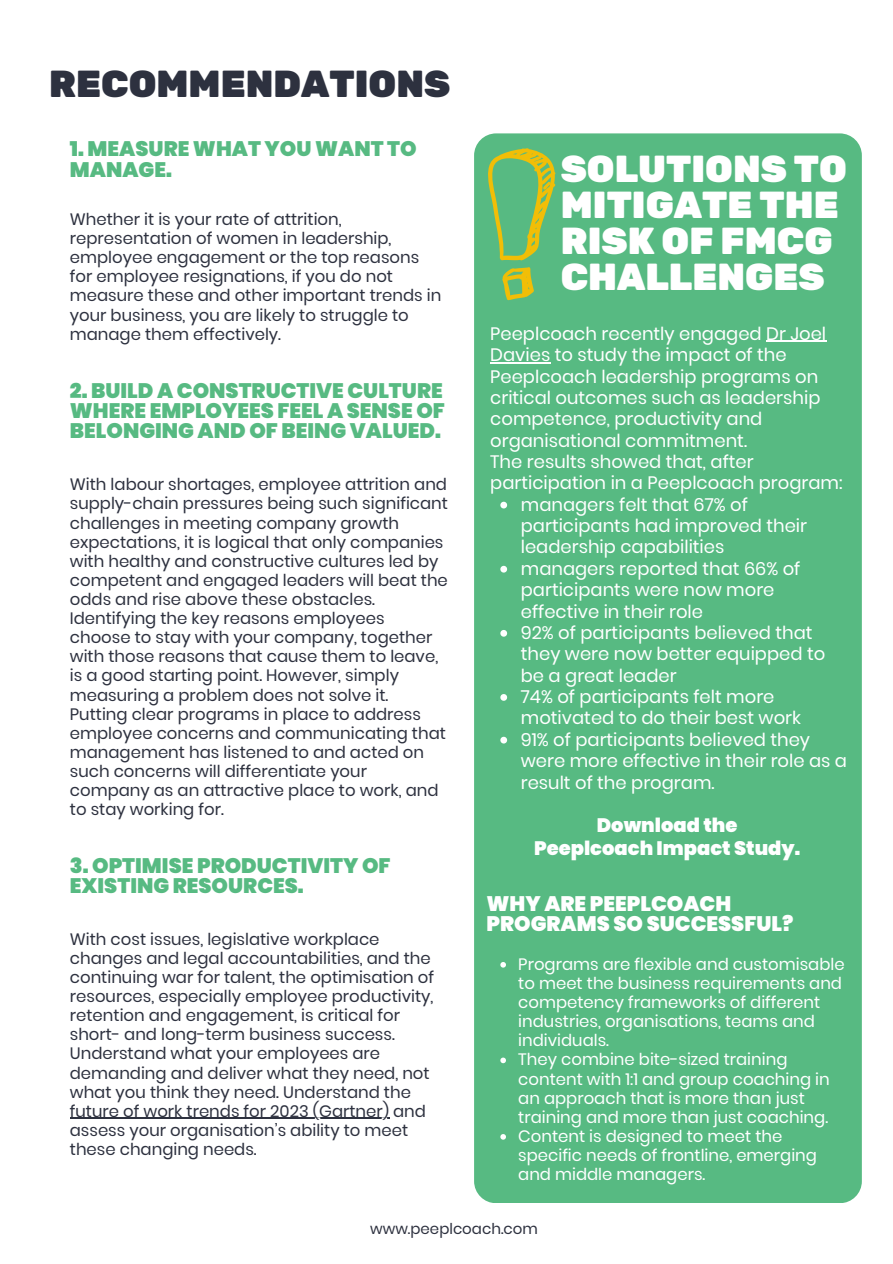
<style>
.page{position:relative;width:893px;height:1264px;background:#fff}
.page>*{position:absolute;margin:0;border:0;box-sizing:border-box;transform-origin:0 0}
.t1{font:900 37.5px/36px "Rubik";color:#fff}
.t2{font:900 37.5px "Rubik";color:#2d313f}
.t3{font:900 21px/20.2px "Poppins";color:#57ba82}
.t4{font:900 21px/20.2px "Poppins";color:#fff}
.t5{font:900 19.5px "Poppins";color:#fff}
.t6{font:18px/21.3px "Poppins";color:#fff}
.t7{font:16.5px/19px "Poppins";color:#2d313f}
.t8{font:16.5px/19px "Poppins";color:#fff}
.t9{font:15px "Poppins";color:#2d313f}
</style>
<div class="page">
<div style="left:474px;top:133px;width:387px;height:1069px;background:#57ba82;border-radius:22px"></div>
<svg style="left:502px;top:267px;width:32px;height:33px"></svg>
<svg style="left:488px;top:148px;width:67px;height:112px"></svg>
<hr style="left:70px;top:1117px;width:319px;height:1px;background:#2d313f">
<svg style="left:500px;top:501px;width:7px;height:7px"></svg>
<svg style="left:500px;top:566px;width:7px;height:6px"></svg>
<svg style="left:500px;top:630px;width:7px;height:6px"></svg>
<svg style="left:500px;top:694px;width:7px;height:6px"></svg>
<svg style="left:500px;top:736px;width:7px;height:7px"></svg>
<hr style="left:766px;top:341px;width:60px;height:1px;background:#fff">
<hr style="left:490px;top:362px;width:60px;height:1px;background:#fff">
<svg style="left:500px;top:962px;width:6px;height:5px"></svg>
<svg style="left:500px;top:1057px;width:6px;height:6px"></svg>
<svg style="left:500px;top:1134px;width:6px;height:5px"></svg>
<p class="t2" style="left:49px;top:62px;width:402px">RECOMMENDATIONS</p>
<p class="t3" style="left:70px;top:139px;width:348px">1. MEASURE WHAT YOU WANT TO<br>MANAGE.</p>
<p class="t7" style="left:70px;top:210px;width:373px">Whether it is your rate of attrition, representation of women in leadership, employee engagement or the top reasons for employee resignations, if you do not measure these and other important trends in your business, you are likely to struggle to manage them effectively.</p>
<p class="t3" style="left:70px;top:380px;width:376px;text-align:justify">2. BUILD A CONSTRUCTIVE CULTURE WHERE EMPLOYEES FEEL A SENSE OF BELONGING AND OF BEING VALUED.</p>
<p class="t7" style="left:70px;top:475px;width:379px">With labour shortages, employee attrition and supply-chain pressures being such significant challenges in meeting company growth expectations, it is logical that only companies with healthy and constructive cultures led by competent and engaged leaders will beat the odds and rise above these obstacles.<br>Identifying the key reasons employees choose to stay with your company, together with those reasons that cause them to leave, is a good starting point. However, simply measuring a problem does not solve it.<br>Putting clear programs in place to address employee concerns and communicating that management has listened to and acted on such concerns will differentiate your company as an attractive place to work, and to stay working for.</p>
<p class="t3" style="left:70px;top:855px;width:322px">3. OPTIMISE PRODUCTIVITY OF<br>EXISTING RESOURCES.</p>
<p class="t7" style="left:70px;top:929px;width:366px">With cost issues, legislative workplace changes and legal accountabilities, and the continuing war for talent, the optimisation of resources, especially employee productivity, retention and engagement, is critical for short- and long-term business success.<br>Understand what your employees are demanding and deliver what they need, not what you think they need. Understand the future of work trends for 2023 (Gartner) and assess your organisation’s ability to meet these changing needs.</p>
<p class="t1" style="left:560px;top:151px;width:287px">SOLUTIONS TO<br>MITIGATE THE<br>RISK OF FMCG<br>CHALLENGES</p>
<p class="t6" style="left:490px;top:323px;width:337px">Peeplcoach recently engaged Dr Joel Davies to study the impact of the Peeplcoach leadership programs on critical outcomes such as leadership competence, productivity and organisational commitment.</p>
<p class="t6" style="left:490px;top:451px;width:353px">The results showed that, after participation in a Peeplcoach program:</p>
<p class="t6" style="left:521px;top:494px;width:288px">managers felt that 67% of participants had improved their leadership capabilities</p>
<p class="t6" style="left:521px;top:558px;width:281px">managers reported that 66% of participants were now more effective in their role</p>
<p class="t6" style="left:521px;top:622px;width:306px">92% of participants believed that they were now better equipped to be a great leader</p>
<p class="t6" style="left:521px;top:686px;width:282px">74% of participants felt more motivated to do their best work</p>
<p class="t6" style="left:521px;top:728px;width:328px">91% of participants believed they were more effective in their role as a result of the program.</p>
<p class="t5" style="left:596px;top:811px;width:142px">Download the</p>
<p class="t5" style="left:534px;top:834px;width:267px">Peeplcoach Impact Study.</p>
<p class="t4" style="left:486px;top:893px;width:308px">WHY ARE PEEPLCOACH<br>PROGRAMS SO SUCCESSFUL?</p>
<p class="t8" style="left:518px;top:954px;width:328px">Programs are flexible and customisable to meet the business requirements and competency frameworks of different industries, organisations, teams and individuals.</p>
<p class="t8" style="left:518px;top:1050px;width:313px">They combine bite-sized training content with 1:1 and group coaching in an approach that is more than just training and more than just coaching.</p>
<p class="t8" style="left:518px;top:1126px;width:300px">Content is designed to meet the specific needs of frontline, emerging and middle managers.</p>
<p class="t9" style="left:370px;top:1218px;width:169px">www.peeplcoach.com</p>
</div>
